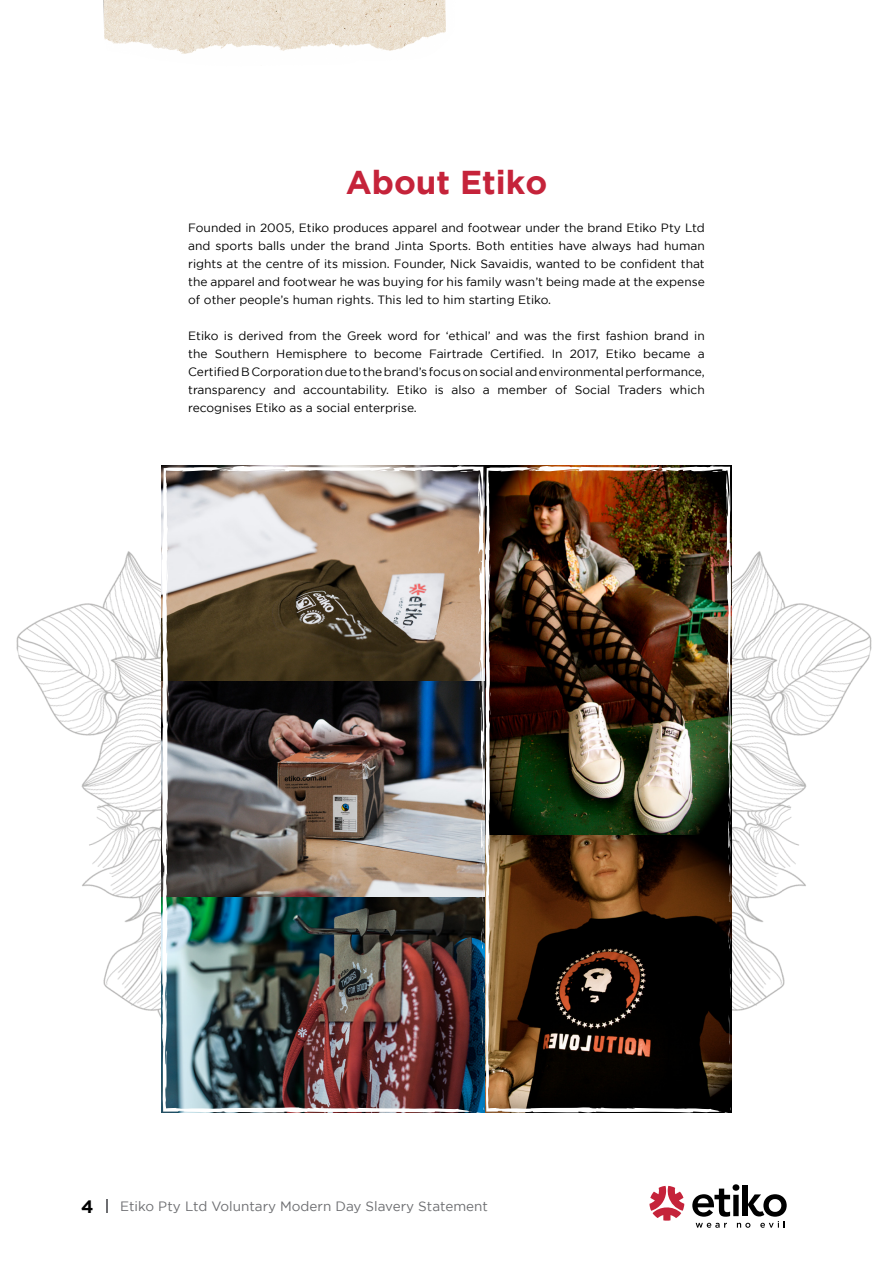
<style>
.page{position:relative;width:893px;height:1263px;background:#fff}
.page>*{position:absolute;margin:0;border:0;box-sizing:border-box;transform-origin:0 0}
.t1{font:700 33px "Gotham";color:#c5233a}
.t2{font:700 18px "Gotham";color:#000}
.t3{font:13.5px "Gotham";color:#6d6e71}
.t4{font:12px/18px "Gotham";color:#000;text-align:justify}
</style>
<div class="page">
<svg style="left:649px;top:1186px;width:35px;height:35px"></svg>
<svg style="left:692px;top:1184px;width:95px;height:44px"></svg>
<svg style="left:106px;top:1199px;width:2px;height:13px"></svg>
<img style="left:103px;top:0;width:343px;height:54px">
<img style="left:731px;top:501px;width:141px;height:594px">
<img style="left:16px;top:551px;width:145px;height:467px">
<img style="left:161px;top:466px;width:324px;height:647px">
<svg style="left:214px;top:469px;width:14px;height:3px"></svg>
<svg style="left:458px;top:465px;width:16px;height:7px"></svg>
<svg style="left:476px;top:1105px;width:8px;height:8px"></svg>
<svg style="left:731px;top:967px;width:1px;height:35px"></svg>
<svg style="left:483px;top:967px;width:2px;height:35px"></svg>
<img style="left:485px;top:466px;width:246px;height:647px">
<svg style="left:525px;top:469px;width:11px;height:3px"></svg>
<svg style="left:481px;top:741px;width:10px;height:211px"></svg>
<svg style="left:728px;top:741px;width:4px;height:211px"></svg>
<svg style="left:727px;top:648px;width:4px;height:47px"></svg>
<svg style="left:711px;top:465px;width:12px;height:7px"></svg>
<svg style="left:724px;top:1105px;width:7px;height:8px"></svg>
<svg style="left:479px;top:634px;width:11px;height:61px"></svg>
<h1 class="t1" style="left:346px;top:163px;width:203px">About Etiko</h1>
<p class="t4" style="left:188px;top:219px;width:518px">Founded in 2005, Etiko produces apparel and footwear under the brand Etiko Pty Ltd and sports balls under the brand Jinta Sports. Both entities have always had human rights at the centre of its mission. Founder, Nick Savaidis, wanted to be confident that the apparel and footwear he was buying for his family wasn’t being made at the expense of other people’s human rights. This led to him starting Etiko.</p>
<p class="t4" style="left:188px;top:327px;width:518px">Etiko is derived from the Greek word for ‘ethical’ and was the first fashion brand in the Southern Hemisphere to become Fairtrade Certified. In 2017, Etiko became a Certified B Corporation due to the brand’s focus on social and environmental performance, transparency and accountability. Etiko is also a member of Social Traders which recognises Etiko as a social enterprise.</p>
<h2 class="t2" style="left:81px;top:1196px;width:14px">4</h2>
<p class="t3" style="left:120px;top:1199px;width:369px">Etiko Pty Ltd Voluntary Modern Day Slavery Statement</p>
</div>
